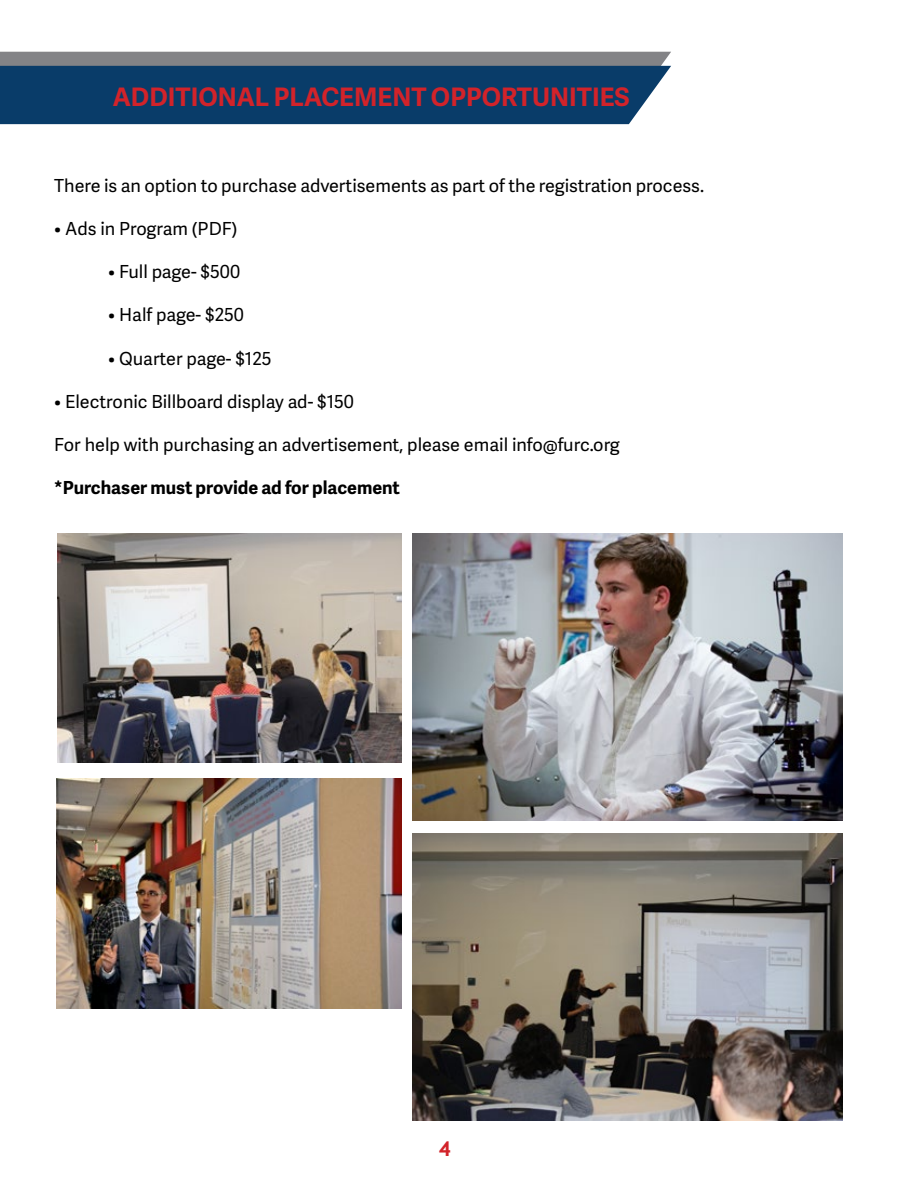
<style>
.page{position:relative;width:918px;height:1188px;background:#fff}
.page>*{position:absolute;margin:0;border:0;box-sizing:border-box;transform-origin:0 0}
.t1{font:700 25.5px "Adelle Sans";color:#d2232a}
.t2{font:700 22.5px "Gandhi Sans";color:#d2232a}
.t3{font:18px "Adelle Sans";color:#000}
.t4{font:700 18px "Adelle Sans";color:#000}
</style>
<div class="page">
<svg style="left:0;top:52px;width:671px;height:72px;background:#264e72"></svg>
<img style="left:56px;top:779px;width:346px;height:229px">
<img style="left:412px;top:533px;width:430px;height:287px">
<img style="left:412px;top:834px;width:430px;height:287px">
<img style="left:57px;top:533px;width:345px;height:230px">
<h1 class="t1" style="left:113px;top:79px;width:518px">ADDITIONAL PLACEMENT OPPORTUNITIES</h1>
<p class="t3" style="left:54px;top:173px;width:651px">There is an option to purchase advertisements as part of the registration process.</p>
<p class="t3" style="left:54px;top:216px;width:185px">• Ads in Program (PDF)</p>
<p class="t3" style="left:108px;top:259px;width:133px">• Full page- $500</p>
<p class="t3" style="left:108px;top:302px;width:137px">• Half page- $250</p>
<p class="t3" style="left:108px;top:345px;width:165px">• Quarter page- $125</p>
<p class="t3" style="left:54px;top:389px;width:301px">• Electronic Billboard display ad- $150</p>
<p class="t3" style="left:54px;top:432px;width:567px">For help with purchasing an advertisement, please email info@furc.org</p>
<p class="t4" style="left:54px;top:475px;width:347px">*Purchaser must provide ad for placement</p>
<p class="t2" style="left:439px;top:1135px;width:14px">4</p>
</div>
